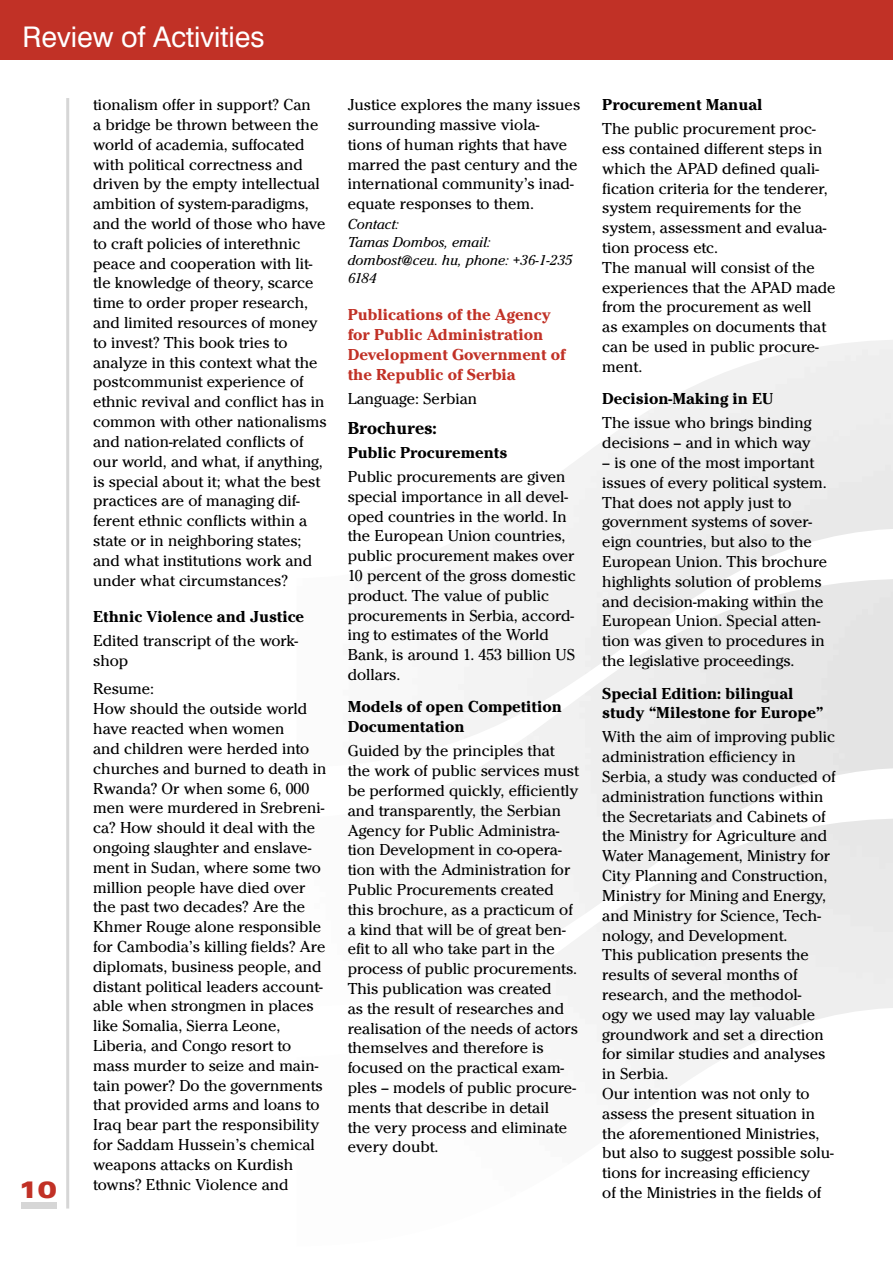
<style>
.page{position:relative;width:893px;height:1263px;background:#fff}
.page>*{position:absolute;margin:0;border:0;box-sizing:border-box;transform-origin:0 0}
.t1{font:28.5px "Swiss 721 AT";color:#fff}
.t2{font:900 expanded 23.7px "Zurich AT";color:#c13126}
.t3{font:700 18px "Cheltenham Itc TEE";color:#000}
.t4{font:16.5px/19.8px "Cheltenham Itc TEE";color:#000}
.t5{font:700 16.5px/19.8px "Cheltenham Itc TEE";color:#000}
.t6{font:700 16.5px/19.8px "Cheltenham Itc TEE";color:#c13126}
.t7{font:italic 15px/18px "Cheltenham Itc TEE";color:#000}
</style>
<div class="page">
<div style="left:0;top:0;width:893px;height:60px;background:#c13126"></div>
<div style="left:21px;top:1202px;width:36px;height:7px;background:#d6d6d6"></div>
<hr style="left:66px;top:98px;width:3px;height:1110px;background:#d6d6d6">
<svg style="left:458px;top:340px;width:434px;height:755px;fill:#f1f1f1"></svg>
<svg style="left:892px;top:340px;width:1px;height:668px"></svg>
<h1 class="t1" style="left:23px;top:20px;width:244px">Review of Activities</h1>
<h2 class="t2" style="left:19px;top:1175px;width:40px">10</h2>
<p class="t4" style="left:93px;top:95px;width:235px">tionalism offer in support? Can<br>a bridge be thrown between the world of academia, suffocated with political correctness and driven by the empty intellectual ambition of system-paradigms, and the world of those who have to craft policies of interethnic peace and cooperation with lit&shy;tle knowledge of theory, scarce time to order proper research, and limited resources of money to invest? This book tries to analyze in this context what the postcommunist experience of ethnic revival and conflict has in common with other nationalisms and nation-related conflicts of our world, and what, if anything, is special about it; what the best practices are of managing dif&shy;ferent ethnic conflicts within a state or in neighboring states; and what institutions work and under what circumstances?</p>
<p class="t5" style="left:93px;top:607px;width:212px">Ethnic Violence and Justice</p>
<p class="t4" style="left:93px;top:631px;width:206px">Edited transcript of the work&shy;shop</p>
<p class="t4" style="left:93px;top:679px;width:235px">Resume:<br>How should the outside world have reacted when women<br>and children were herded into churches and burned to death in<br>Rwanda? Or when some 6, 000 men were murdered in Srebreni&shy;ca? How should it deal with the ongoing slaughter and enslave&shy;ment in Sudan, where some two million people have died over the past two decades? Are the<br>Khmer Rouge alone responsible for Cambodia’s killing fields? Are diplomats, business people, and distant political leaders account&shy;able when strongmen in places like Somalia, Sierra Leone,<br>Liberia, and Congo resort to mass murder to seize and main&shy;tain power? Do the governments that provided arms and loans to<br>Iraq bear part the responsibility for Saddam Hussein’s chemical weapons attacks on Kurdish towns? Ethnic Violence and</p>
<p class="t4" style="left:348px;top:95px;width:234px">Justice explores the many issues surrounding massive viola-<br>tions of human rights that have marred the past century and the international community’s inad&shy;equate responses to them.</p>
<p class="t7" style="left:348px;top:216px;width:226px">Contact:<br>Tamas Dombos, email: dombost@ceu. hu, phone: +36-1-235<br>6184</p>
<p class="t6" style="left:348px;top:305px;width:219px">Publications of the Agency for Public Administration<br>Development Government of the Republic of Serbia</p>
<p class="t4" style="left:348px;top:388px;width:131px">Language: Serbian</p>
<p class="t3" style="left:348px;top:417px;width:90px">Brochures:</p>
<p class="t5" style="left:348px;top:442px;width:161px">Public Procurements</p>
<p class="t4" style="left:348px;top:467px;width:230px">Public procurements are given special importance in all devel&shy;oped countries in the world. In the European Union countries, public procurement makes over<br>10 percent of the gross domestic product. The value of public procurements in Serbia, accord&shy;ing to estimates of the World<br>Bank, is around 1. 453 billion US dollars.</p>
<p class="t5" style="left:348px;top:697px;width:216px">Models of open Competition<br>Documentation</p>
<p class="t4" style="left:348px;top:741px;width:233px">Guided by the principles that the work of public services must be performed quickly, efficiently and transparently, the Serbian<br>Agency for Public Administra&shy;tion Development in co-opera&shy;tion with the Administration for<br>Public Procurements created this brochure, as a practicum of a kind that will be of great ben&shy;efit to all who take part in the process of public procurements.<br>This publication was created<br>as the result of researches and realisation of the needs of actors themselves and therefore is focused on the practical exam&shy;ples – models of public procure&shy;ments that describe in detail<br>the very process and eliminate every doubt.</p>
<p class="t5" style="left:602px;top:95px;width:162px">Procurement Manual</p>
<p class="t4" style="left:602px;top:119px;width:235px">The public procurement proc&shy;ess contained different steps in which the APAD defined quali&shy;fication criteria for the tenderer, system requirements for the system, assessment and evalua&shy;tion process etc.<br>The manual will consist of the experiences that the APAD made from the procurement as well<br>as examples on documents that can be used in public procure&shy;ment.</p>
<p class="t5" style="left:602px;top:389px;width:173px">Decision-Making in EU</p>
<p class="t4" style="left:602px;top:413px;width:211px">The issue who brings binding decisions – and in which way</p>
<p class="t4" style="left:602px;top:453px;width:226px">– is one of the most important issues of every political system.<br>That does not apply just to government systems of sover&shy;eign countries, but also to the<br>European Union. This brochure highlights solution of problems and decision-making within the<br>European Union. Special atten&shy;tion was given to procedures in the legislative proceedings.</p>
<p class="t5" style="left:602px;top:683px;width:222px">Special Edition: bilingual study “Milestone for Europe”</p>
<p class="t4" style="left:602px;top:727px;width:235px">With the aim of improving public administration efficiency in<br>Serbia, a study was conducted of administration functions within the Secretariats and Cabinets of the Ministry for Agriculture and<br>Water Management, Ministry for<br>City Planning and Construction,<br>Ministry for Mining and Energy, and Ministry for Science, Tech&shy;nology, and Development.<br>This publication presents the results of several months of research, and the methodol-<br>ogy we used may lay valuable groundwork and set a direction for similar studies and analyses in Serbia.<br>Our intention was not only to assess the present situation in the aforementioned Ministries, but also to suggest possible solu&shy;tions for increasing efficiency<br>of the Ministries in the fields of</p>
</div>
